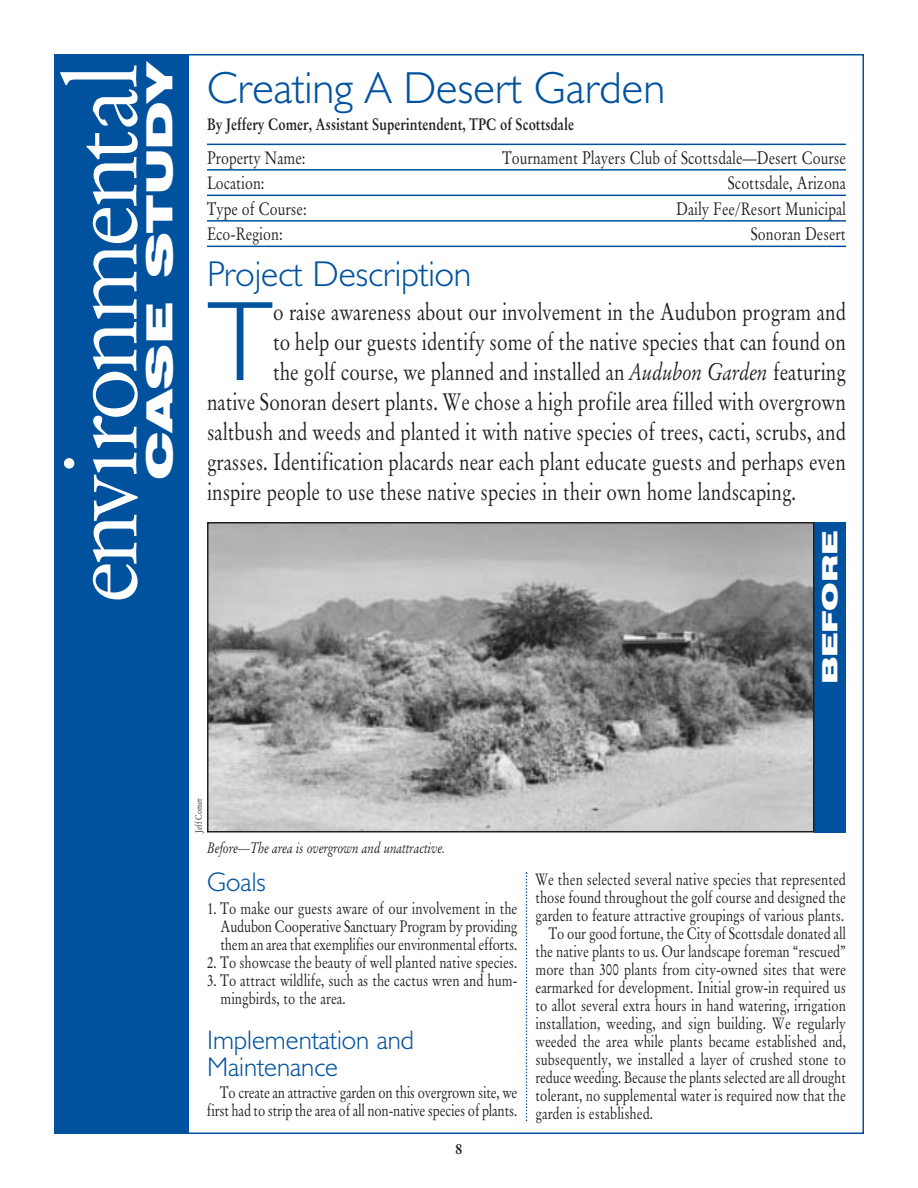
<style>
.page{position:relative;width:918px;height:1188px;background:#fff}
.page>*{position:absolute;margin:0;border:0;box-sizing:border-box;transform-origin:0 0}
.t1{font:300 113.85px "Humanist 521 BT";color:#00529f}
.t2{font:99px "Garamand Classic";letter-spacing:-.065em;color:#fff}
.t3{font:300 45px "Humanist 521 BT";color:#00529f}
.t4{font:300 36px "Humanist 521 BT";color:#00529f}
.t5{font:900 expanded 36px "Swiss 721 BT";color:#fff;scale:1.3 1}
.t6{font:300 27px/27px "Humanist 521 BT";color:#00529f}
.t7{font:24px "Garamand Classic";color:#231f1f;scale:.8 1}
.t8{font:900 expanded 21px "Swiss 721 BT";color:#fff;scale:1.3 1}
.t9{font:18px "Garamand Classic";color:#231f1f;scale:.8 1}
.t10{font:16.5px/18px "Garamand Classic";color:#231f1f;text-align:justify;scale:.8 1}
.t11{font:700 16.5px "Garamand Classic";color:#231f1f;scale:.8 1}
.t12{font:italic 15px "Garamand Classic";color:#231f1f;scale:.8 1}
.t13{font:700 15px "Garamand Classic";color:#231f1f}
.t14{font:9px "Garamand Classic";color:#231f1f;scale:.8 1}
.s1{font-style:italic}
</style>
<div class="page">
<div style="left:54px;top:54px;width:135px;height:1080px;background:#00529f"></div>
<hr style="left:207px;top:144px;width:639px;height:1px;background:#00529f">
<hr style="left:207px;top:169px;width:639px;height:2px;background:#00529f">
<hr style="left:207px;top:195px;width:639px;height:1px;background:#00529f">
<hr style="left:207px;top:220px;width:639px;height:2px;background:#00529f">
<hr style="left:207px;top:246px;width:639px;height:1px;background:#00529f">
<div style="left:814px;top:522px;width:32px;height:310px;background:#00529f"></div>
<img style="left:210px;top:525px;width:601px;height:304px">
<div style="left:207px;top:522px;width:607px;height:310px;border:2px solid #231f1f"></div>
<svg style="left:526px;top:872px;width:1px;height:249px"></svg>
<h2 class="t2" style="left:66px;top:604px;width:543px;rotate:-90deg">environmental</h2>
<h3 class="t5" style="left:147px;top:480px;width:323px;rotate:-90deg">CASE STUDY</h3>
<h3 class="t3" style="left:207px;top:71px;width:460px">Creating A Desert Garden</h3>
<p class="t11" style="left:207px;top:118px;width:460px">By Jeffery Comer, Assistant Superintendent, TPC of Scottsdale</p>
<p class="t9" style="left:207px;top:151px;width:125px">Property Name:</p>
<p class="t9" style="left:502px;top:151px;width:431px">Tournament Players Club of Scottsdale—Desert Course</p>
<p class="t9" style="left:207px;top:177px;width:74px">Location:</p>
<p class="t9" style="left:728px;top:177px;width:149px">Scottsdale, Arizona</p>
<p class="t9" style="left:207px;top:202px;width:127px">Type of Course:</p>
<p class="t9" style="left:676px;top:202px;width:214px">Daily Fee/Resort Municipal</p>
<p class="t9" style="left:207px;top:228px;width:96px">Eco-Region:</p>
<p class="t9" style="left:751px;top:228px;width:120px">Sonoran Desert</p>
<h3 class="t4" style="left:207px;top:260px;width:266px">Project Description</h3>
<h1 class="t1" style="left:207px;top:299px;width:68px">T</h1>
<h3 class="t7" style="left:273px;top:303px;width:718px">o raise awareness about our involvement in the Audubon program and</h3>
<h3 class="t7" style="left:273px;top:333px;width:718px">to help our guests identify some of the native species that can found on</h3>
<h3 class="t7" style="left:273px;top:363px;width:718px">the golf course, we planned and installed an <span class="s1">Audubon Garden</span> featuring</h3>
<h3 class="t7" style="left:207px;top:393px;width:800px">native Sonoran desert plants. We chose a high profile area filled with overgrown</h3>
<h3 class="t7" style="left:207px;top:423px;width:800px">saltbush and weeds and planted it with native species of trees, cacti, scrubs, and</h3>
<h3 class="t7" style="left:207px;top:453px;width:800px">grasses. Identification placards near each plant educate guests and perhaps even</h3>
<h3 class="t7" style="left:207px;top:483px;width:738px">inspire people to use these native species in their own home landscaping.</h3>
<p class="t8" style="left:823px;top:684px;width:119px;rotate:-90deg">BEFORE</p>
<p class="t14" style="left:195px;top:832px;width:44px;rotate:-90deg">Jeff Comer</p>
<p class="t12" style="left:207px;top:842px;width:300px">Before—The area is overgrown and unattractive.</p>
<h3 class="t6" style="left:207px;top:871px;width:60px">Goals</h3>
<p class="t10" style="left:220px;top:902px;width:373px;text-indent:-13px">1. To make our guests aware of our involvement in the Audubon Cooperative Sanctuary Program by providing them an area that exemplifies our environmental efforts.</p>
<p class="t10" style="left:207px;top:956px;width:390px">2. To showcase the beauty of well planted native species.</p>
<p class="t10" style="left:220px;top:974px;width:373px;text-indent:-13px">3. To attract wildlife, such as the cactus wren and hum&shy;mingbirds, to the area.</p>
<h3 class="t6" style="left:207px;top:1029px;width:209px">Implementation and<br>Maintenance</h3>
<p class="t10" style="left:207px;top:1086px;width:390px;text-align:right">To create an attractive garden on this overgrown site, we first had to strip the area of all non-native species of plants.</p>
<p class="t13" style="left:455px;top:1143px;width:9px">8</p>
<p class="t10" style="left:536px;top:873px;width:390px">We then selected several native species that represented</p>
<p class="t10" style="left:536px;top:891px;width:390px">those found throughout the golf course and designed the</p>
<p class="t10" style="left:536px;top:909px;width:388px">garden to feature attractive groupings of various plants.</p>
<p class="t10" style="left:549px;top:927px;width:373px">To our good fortune, the City of Scottsdale donated all</p>
<p class="t10" style="left:536px;top:945px;width:390px">the native plants to us. Our landscape foreman “rescued”</p>
<p class="t10" style="left:536px;top:963px;width:390px">more than 300 plants from city-owned sites that were</p>
<p class="t10" style="left:536px;top:981px;width:390px">earmarked for development. Initial grow-in required us</p>
<p class="t10" style="left:536px;top:999px;width:390px">to allot several extra hours in hand watering, irrigation</p>
<p class="t10" style="left:536px;top:1017px;width:390px">installation, weeding, and sign building. We regularly</p>
<p class="t10" style="left:536px;top:1035px;width:390px">weeded the area while plants became established and,</p>
<p class="t10" style="left:536px;top:1053px;width:390px">subsequently, we installed a layer of crushed stone to</p>
<p class="t10" style="left:536px;top:1071px;width:390px">reduce weeding. Because the plants selected are all drought</p>
<p class="t10" style="left:536px;top:1089px;width:390px">tolerant, no supplemental water is required now that the</p>
<p class="t10" style="left:536px;top:1107px;width:149px">garden is established.</p>
</div>
